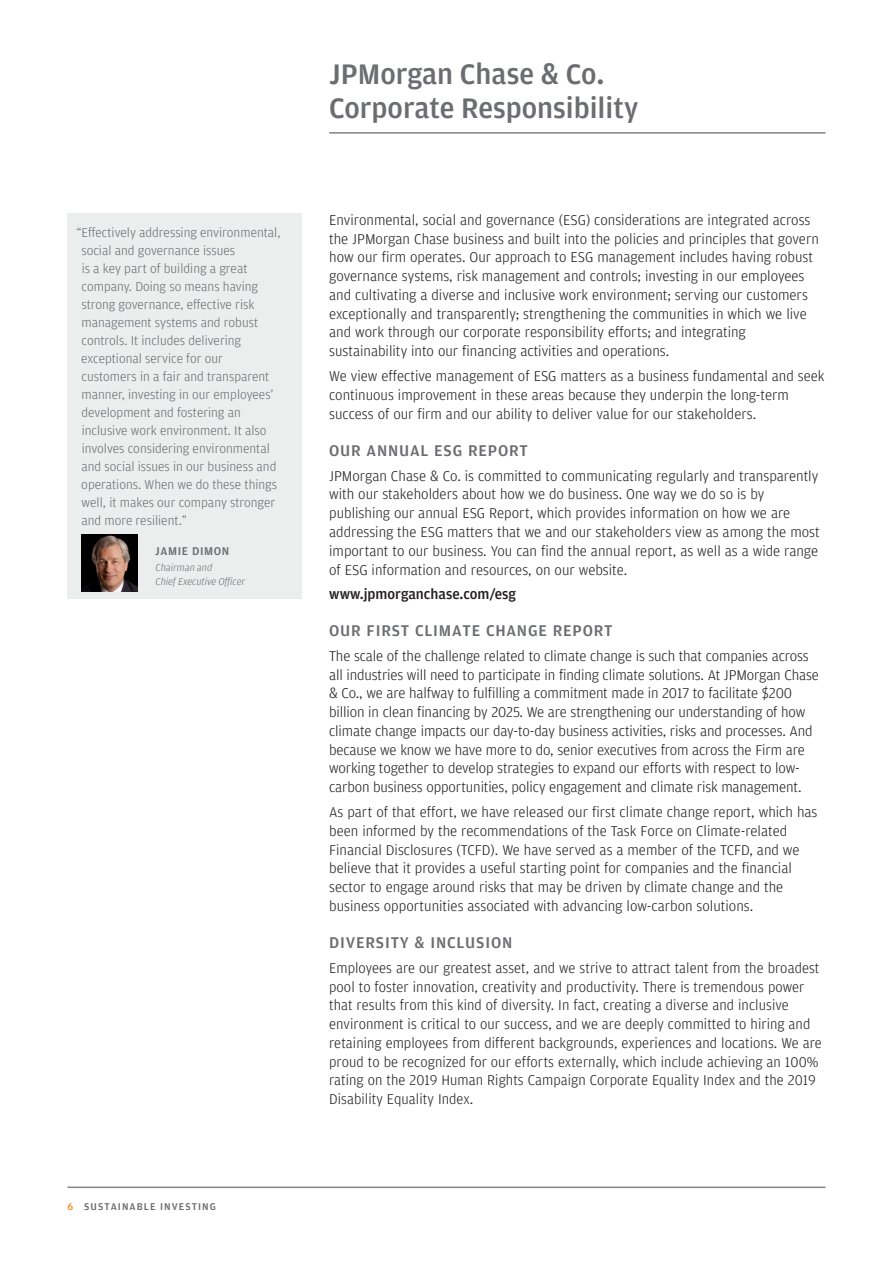
<style>
.page{position:relative;width:893px;height:1263px;background:#fff}
.page>*{position:absolute;margin:0;border:0;box-sizing:border-box;transform-origin:0 0}
.Chapter_Title{font:500 30px/34.5px "Amplitude";color:#6c6d70}
._1st_SUBHEAD{font:500 16.5px "Amplitude";letter-spacing:.05em;color:#6c6d70}
.Body_Copy{font:300 15px/18.8px "Amplitude";color:#231f20}
.Body_Copy-2{font:500 15px "Amplitude";color:#231f20}
.Pull_Quote_Body_Copy{font:300 13.5px/18px "Amplitude";color:#6c6d70}
.Name{font:500 12px "Amplitude";letter-spacing:.05em;color:#6c6d70}
.Title___Division{font:italic 300 10.5px/14.4px "Amplitude";color:#6c6d70}
.t1{font:500 10.5px "Amplitude";letter-spacing:.1em;color:#6c6d70}
.s1{color:#f68b1f}
</style>
<div class="page">
<hr style="left:68px;top:1186px;width:757px;height:2px;background:#808285">
<hr style="left:329px;top:132px;width:496px;height:2px;background:#808285">
<div style="left:68px;top:213px;width:234px;height:386px;background:#eceded"></div>
<img style="left:81px;top:535px;width:57px;height:56px">
<p class="Pull_Quote_Body_Copy" style="left:81px;top:223px;width:201px;text-indent:-5px">“Effectively addressing environmental, social and governance issues<br>is a key part of building a great company. Doing so means having strong governance, effective risk management systems and robust controls. It includes delivering exceptional service for our customers in a fair and transparent manner, investing in our employees’ development and fostering an inclusive work environment. It also involves considering environmental and social issues in our business and operations. When we do these things well, it makes our company stronger and more resilient.”</p>
<p class="Name" style="left:155px;top:544px;width:76px">JAMIE DIMON</p>
<p class="Title___Division" style="left:156px;top:560px;width:91px">Chairman and<br>Chief Executive Officer</p>
<p class="t1" style="left:68px;top:1200px;width:150px"><span class="s1">6</span> SUSTAINABLE INVESTING</p>
<p class="Chapter_Title" style="left:329px;top:56px;width:311px">JPMorgan Chase &amp; Co.<br>Corporate Responsibility</p>
<p class="Body_Copy" style="left:329px;top:210px;width:491px">Environmental, social and governance (ESG) considerations are integrated across the JPMorgan Chase business and built into the policies and principles that govern how our firm operates. Our approach to ESG management includes having robust governance systems, risk management and controls; investing in our employees and cultivating a diverse and inclusive work environment; serving our customers exceptionally and transparently; strengthening the communities in which we live and work through our corporate responsibility efforts; and integrating sustainability into our financing activities and operations.</p>
<p class="Body_Copy" style="left:329px;top:367px;width:497px">We view effective management of ESG matters as a business fundamental and seek continuous improvement in these areas because they underpin the long-term success of our firm and our ability to deliver value for our stakeholders.</p>
<p class="_1st_SUBHEAD" style="left:329px;top:440px;width:200px">OUR ANNUAL ESG REPORT</p>
<p class="Body_Copy" style="left:329px;top:466px;width:492px">JPMorgan Chase &amp; Co. is committed to communicating regularly and transparently with our stakeholders about how we do business. One way we do so is by publishing our annual ESG Report, which provides information on how we are addressing the ESG matters that we and our stakeholders view as among the most important to our business. You can find the annual report, as well as a wide range of ESG information and resources, on our website.</p>
<p class="Body_Copy-2" style="left:329px;top:584px;width:188px">www.jpmorganchase.com/esg</p>
<p class="_1st_SUBHEAD" style="left:329px;top:620px;width:285px">OUR FIRST CLIMATE CHANGE REPORT</p>
<p class="Body_Copy" style="left:329px;top:646px;width:491px">The scale of the challenge related to climate change is such that companies across all industries will need to participate in finding climate solutions. At JPMorgan Chase &amp; Co., we are halfway to fulfilling a commitment made in 2017 to facilitate $200 billion in clean financing by 2025. We are strengthening our understanding of how climate change impacts our day-to-day business activities, risks and processes. And because we know we have more to do, senior executives from across the Firm are working together to develop strategies to expand our efforts with respect to low&shy;carbon business opportunities, policy engagement and climate risk management.</p>
<p class="Body_Copy" style="left:329px;top:802px;width:490px">As part of that effort, we have released our first climate change report, which has been informed by the recommendations of the Task Force on Climate-related Financial Disclosures (TCFD). We have served as a member of the TCFD, and we believe that it provides a useful starting point for companies and the financial sector to engage around risks that may be driven by climate change and the business opportunities associated with advancing low-carbon solutions.</p>
<p class="_1st_SUBHEAD" style="left:329px;top:932px;width:185px">DIVERSITY &amp; INCLUSION</p>
<p class="Body_Copy" style="left:329px;top:958px;width:494px">Employees are our greatest asset, and we strive to attract talent from the broadest pool to foster innovation, creativity and productivity. There is tremendous power that results from this kind of diversity. In fact, creating a diverse and inclusive environment is critical to our success, and we are deeply committed to hiring and retaining employees from different backgrounds, experiences and locations. We are proud to be recognized for our efforts externally, which include achieving an 100% rating on the 2019 Human Rights Campaign Corporate Equality Index and the 2019<br>Disability Equality Index.</p>
</div>
